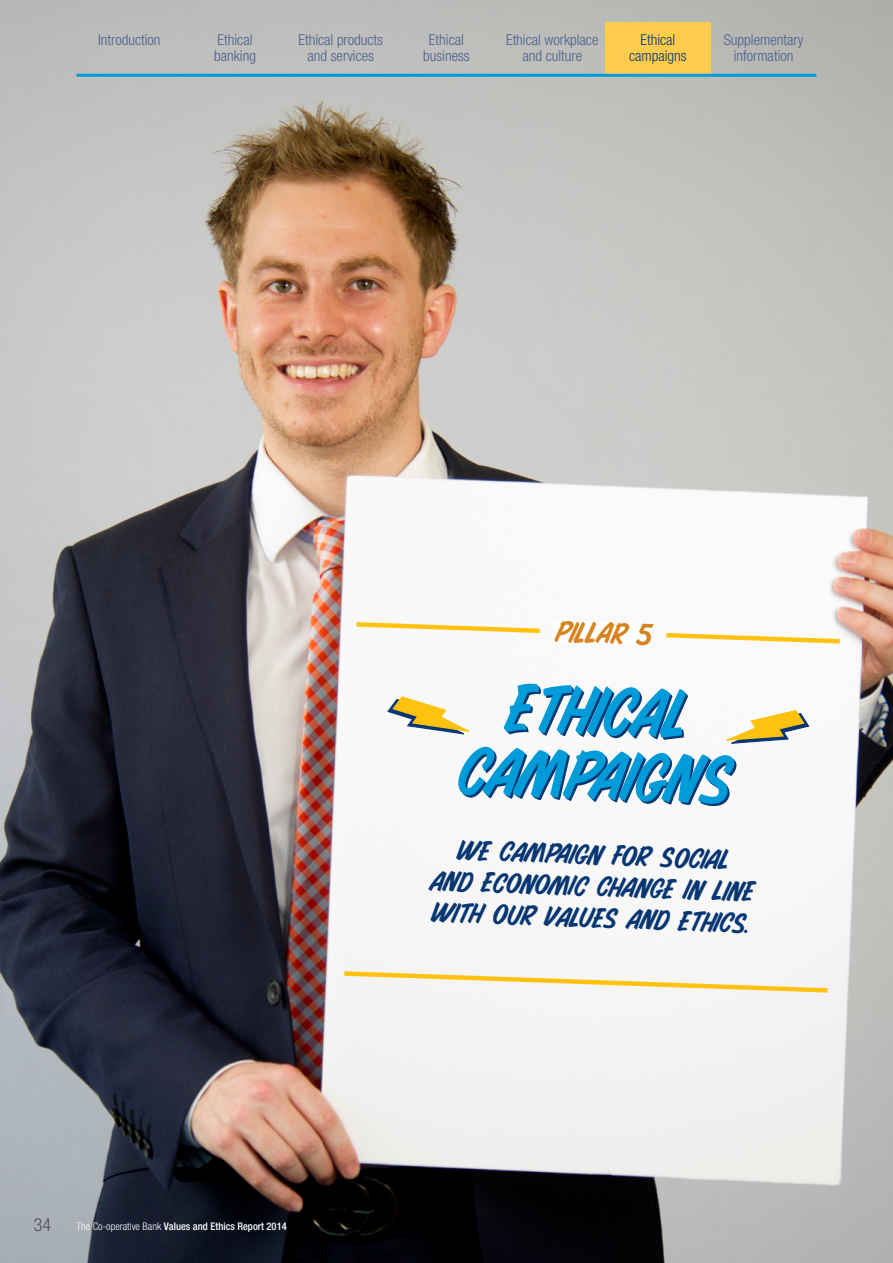
<style>
.page{position:relative;width:893px;height:1263px;background:#fff}
.page>*{position:absolute;margin:0;border:0;box-sizing:border-box;transform-origin:0 0}
.t1{font:61.5px/64.5px "Eckhardt Speedletter JNL";color:#009bd9;text-align:center}
.t2{font:27px "Eckhardt Speedletter JNL";color:#d5841f}
.t3{font:25.5px/31.5px "Eckhardt Speedletter JNL";color:#073772;text-align:center}
.t4{font:300 condensed 18px "Helvetica Neue";color:#4d4d4f}
.t5{font:300 condensed 15px/16.5px "Helvetica Neue";color:#4e5e90;text-align:center}
.t6{font:300 condensed 15px/16.5px "Helvetica Neue";color:#073772;text-align:center}
.t7{font:500 condensed 10.5px "Helvetica Neue";color:#fff}
.s1{font-weight:300}
</style>
<div class="page">
<img style="left:0;top:0;width:893px;height:1263px">
<div style="left:605px;top:22px;width:106px;height:53px;background:#ffcc4e"></div>
<hr style="left:77px;top:74px;width:739px;height:3px;background:#009bd9">
<svg style="left:552px;top:620px;width:97px;height:25px"></svg>
<svg style="left:352px;top:620px;width:192px;height:15px"></svg>
<svg style="left:340px;top:969px;width:492px;height:26px"></svg>
<svg style="left:662px;top:630px;width:182px;height:16px"></svg>
<svg style="left:387px;top:695px;width:89px;height:41px"></svg>
<svg style="left:720px;top:709px;width:90px;height:36px"></svg>
<p class="t5" style="left:98px;top:31px;width:64px">Introduction</p>
<p class="t5" style="left:298px;top:31px;width:86px">Ethical products and services</p>
<p class="t5" style="left:423px;top:31px;width:48px">Ethical business</p>
<p class="t5" style="left:506px;top:31px;width:94px">Ethical workplace and culture</p>
<p class="t6" style="left:629px;top:31px;width:59px">Ethical campaigns</p>
<p class="t5" style="left:724px;top:31px;width:81px">Supplementary information</p>
<p class="t5" style="left:214px;top:31px;width:43px;text-align:left">Ethical banking</p>
<p class="t2" style="left:553px;top:615px;width:98px;rotate:2deg">PILLAR 5</p>
<p class="t1" style="left:454px;top:673px;width:276px;rotate:2deg">Ethical campaigns</p>
<p class="t4" style="left:34px;top:1214px;width:19px">34</p>
<p class="t7" style="left:77px;top:1220px;width:212px"><span class="s1">The Co-operative Bank</span> Values and Ethics Report 2014</p>
<p class="t3" style="left:429px;top:833px;width:325px;rotate:2deg">We campaign for social<br>and economic change in line with our values and ethics.</p>
</div>
